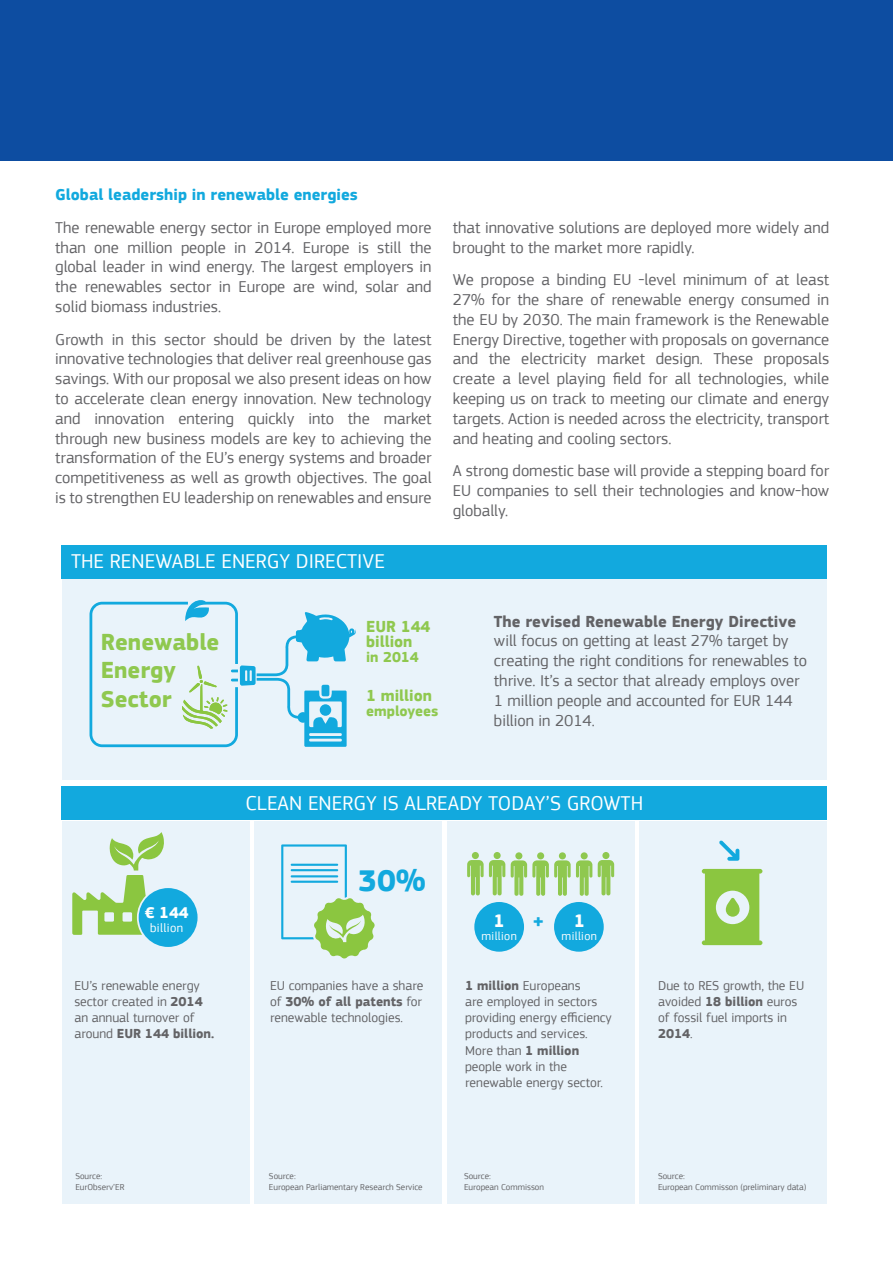
<style>
.page{position:relative;width:893px;height:1263px;background:#fff}
.page>*{position:absolute;margin:0;border:0;box-sizing:border-box;transform-origin:0 0}
.t1{font:700 31.5px "EC Square Sans Pro";color:#12a9de}
.t2{font:700 24px/28.8px "EC Square Sans Pro";color:#8fc84f}
.t3{font:21px "EC Square Sans Pro";color:#fff}
.t4{font:700 19.8px "EC Square Sans Pro";color:#12a9de}
.t5{font:700 18.75px "EC Square Sans Pro";color:#fff}
.t6{font:16.5px/19.8px "EC Square Sans Pro";color:#636366;text-align:justify}
.t7{font:700 16.5px "EC Square Sans Pro";color:#12a9de}
.t8{font:700 16.5px "EC Square Sans Pro";color:#636366}
.t9{font:700 16.5px/15px "EC Square Sans Pro";color:#8fc84f}
.t10{font:700 16.35px "EC Square Sans Pro";color:#fff}
.t11{font:700 15px "EC Square Sans Pro";color:#8fc84f}
.t12{font:13.5px/16.2px "EC Square Sans Pro";color:#636366}
.t13{font:12.6px "EC Square Sans Pro";letter-spacing:.03em;color:#fff}
.t14{font:12.15px "EC Square Sans Pro";letter-spacing:.03em;color:#fff}
.t15{font:9px/10.8px "EC Square Sans Pro";color:#636366}
.s1{font-weight:700}
</style>
<div class="page">
<div style="left:0;top:0;width:893px;height:160px;background:#0d4da1"></div>
<div style="left:62px;top:821px;width:187px;height:382px;background:#e9f3fa"></div>
<div style="left:254px;top:821px;width:188px;height:382px;background:#e9f3fa"></div>
<div style="left:447px;top:821px;width:187px;height:382px;background:#e9f3fa"></div>
<div style="left:639px;top:821px;width:188px;height:382px;background:#e9f3fa"></div>
<div style="left:62px;top:786px;width:765px;height:33px;background:#12a9de"></div>
<div style="left:139px;top:888px;width:59px;height:59px;background:#12a9de;border-radius:50%"></div>
<svg style="left:72px;top:832px;width:93px;height:103px"></svg>
<div style="left:537px;top:852px;width:7px;height:7px;background:#8fc84f;border-radius:50%"></div>
<div style="left:559px;top:852px;width:7px;height:7px;background:#8fc84f;border-radius:50%"></div>
<div style="left:581px;top:852px;width:7px;height:7px;background:#8fc84f;border-radius:50%"></div>
<svg style="left:598px;top:860px;width:16px;height:35px"></svg>
<div style="left:602px;top:852px;width:7px;height:7px;background:#8fc84f;border-radius:50%"></div>
<div style="left:554px;top:902px;width:50px;height:50px;background:#12a9de;border-radius:50%"></div>
<div style="left:472px;top:852px;width:7px;height:7px;background:#8fc84f;border-radius:50%"></div>
<svg style="left:467px;top:860px;width:38px;height:35px"></svg>
<div style="left:494px;top:852px;width:7px;height:7px;background:#8fc84f;border-radius:50%"></div>
<div style="left:474px;top:902px;width:50px;height:50px;background:#12a9de;border-radius:50%"></div>
<svg style="left:281px;top:844px;width:94px;height:115px"></svg>
<div style="left:62px;top:546px;width:765px;height:233px;background:#e9f3fa"></div>
<div style="left:62px;top:545px;width:765px;height:33px;background:#12a9de"></div>
<svg style="left:90px;top:600px;width:266px;height:147px"></svg>
<svg style="left:702px;top:869px;width:60px;height:76px"></svg>
<svg style="left:719px;top:840px;width:20px;height:21px"></svg>
<svg style="left:511px;top:860px;width:81px;height:36px"></svg>
<div style="left:515px;top:852px;width:7px;height:7px;background:#8fc84f;border-radius:50%"></div>
<p class="t7" style="left:55px;top:185px;width:304px">Global leadership in renewable energies</p>
<p class="t6" style="left:55px;top:217px;width:378px">The renewable energy sector in Europe employed more than one million people in 2014. Europe is still the global leader in wind energy. The largest employers in the renewables sector in Europe are wind, solar and solid biomass industries.</p>
<p class="t6" style="left:55px;top:329px;width:378px">Growth in this sector should be driven by the latest innovative technologies that deliver real greenhouse gas savings. With our proposal we also present ideas on how to accelerate clean energy innovation. New technology and innovation entering quickly into the market through new business models are key to achieving the transformation of the EU’s energy systems and broader competitiveness as well as growth objectives. The goal is to strengthen EU leadership on renewables and ensure</p>
<p class="t3" style="left:71px;top:549px;width:315px">THE RENEWABLE ENERGY DIRECTIVE</p>
<p class="t6" style="left:453px;top:217px;width:378px">that innovative solutions are deployed more widely and brought to the market more rapidly.</p>
<p class="t6" style="left:453px;top:270px;width:378px">We propose a binding EU -level minimum of at least 27% for the share of renewable energy consumed in the EU by 2030. The main framework is the Renewable Energy Directive, together with proposals on governance and the electricity market design. These proposals create a level playing field for all technologies, while keeping us on track to meeting our climate and energy targets. Action is needed across the electricity, transport and heating and cooling sectors.</p>
<p class="t6" style="left:453px;top:461px;width:378px">A strong domestic base will provide a stepping board for EU companies to sell their technologies and know-how globally.</p>
<h2 class="t2" style="left:101px;top:628px;width:120px">Renewable<br>Energy<br>Sector</h2>
<p class="t9" style="left:366px;top:620px;width:66px">EUR 144 billion</p>
<p class="t11" style="left:366px;top:648px;width:54px">in 2014</p>
<p class="t9" style="left:366px;top:688px;width:67px">1 million</p>
<p class="t11" style="left:366px;top:702px;width:74px">employees</p>
<p class="t8" style="left:494px;top:611px;width:304px">The revised Renewable Energy Directive</p>
<p class="t6" style="left:494px;top:631px;width:315px;text-align:left">will focus on getting at least 27% target by creating the right conditions for renewables to thrive. It’s a sector that already employs over 1 million people and accounted for EUR 144 billion in 2014.</p>
<p class="t3" style="left:246px;top:790px;width:399px">CLEAN ENERGY IS ALREADY TODAY’S GROWTH</p>
<p class="t10" style="left:145px;top:903px;width:46px">€ 144</p>
<p class="t13" style="left:150px;top:920px;width:35px">billion</p>
<h1 class="t1" style="left:358px;top:862px;width:69px">30%</h1>
<p class="t5" style="left:494px;top:909px;width:13px">1</p>
<p class="t14" style="left:481px;top:929px;width:37px">million</p>
<p class="t4" style="left:533px;top:909px;width:13px">+</p>
<p class="t5" style="left:574px;top:909px;width:13px">1</p>
<p class="t14" style="left:562px;top:929px;width:37px">million</p>
<p class="t12" style="left:74px;top:977px;width:141px">EU’s renewable energy sector created in <span class="s1">2014 </span>an annual turnover of around <span class="s1">EUR 144 billion.</span></p>
<p class="t12" style="left:270px;top:977px;width:155px;text-align:justify">EU companies have a share of <span class="s1">30% of all patents</span> for renewable technologies.</p>
<p class="t12" style="left:465px;top:977px;width:148px"><span class="s1">1 million</span> Europeans<br>are employed in sectors providing energy efficiency products and services.<br>More than <span class="s1">1 million </span>people work in the renewable energy sector.</p>
<p class="t12" style="left:658px;top:977px;width:148px">Due to RES growth, the EU avoided <span class="s1">18 billion</span> euros of fossil fuel imports in<br><span class="s1">2014</span>.</p>
<p class="t15" style="left:75px;top:1171px;width:51px">Source:<br>EurObserv’ER</p>
<p class="t15" style="left:269px;top:1171px;width:155px">Source:<br>European Parliamentary Research Service</p>
<p class="t15" style="left:464px;top:1171px;width:81px">Source:<br>European Commisson</p>
<p class="t15" style="left:658px;top:1171px;width:150px">Source:<br>European Commisson (preliminary data)</p>
</div>
